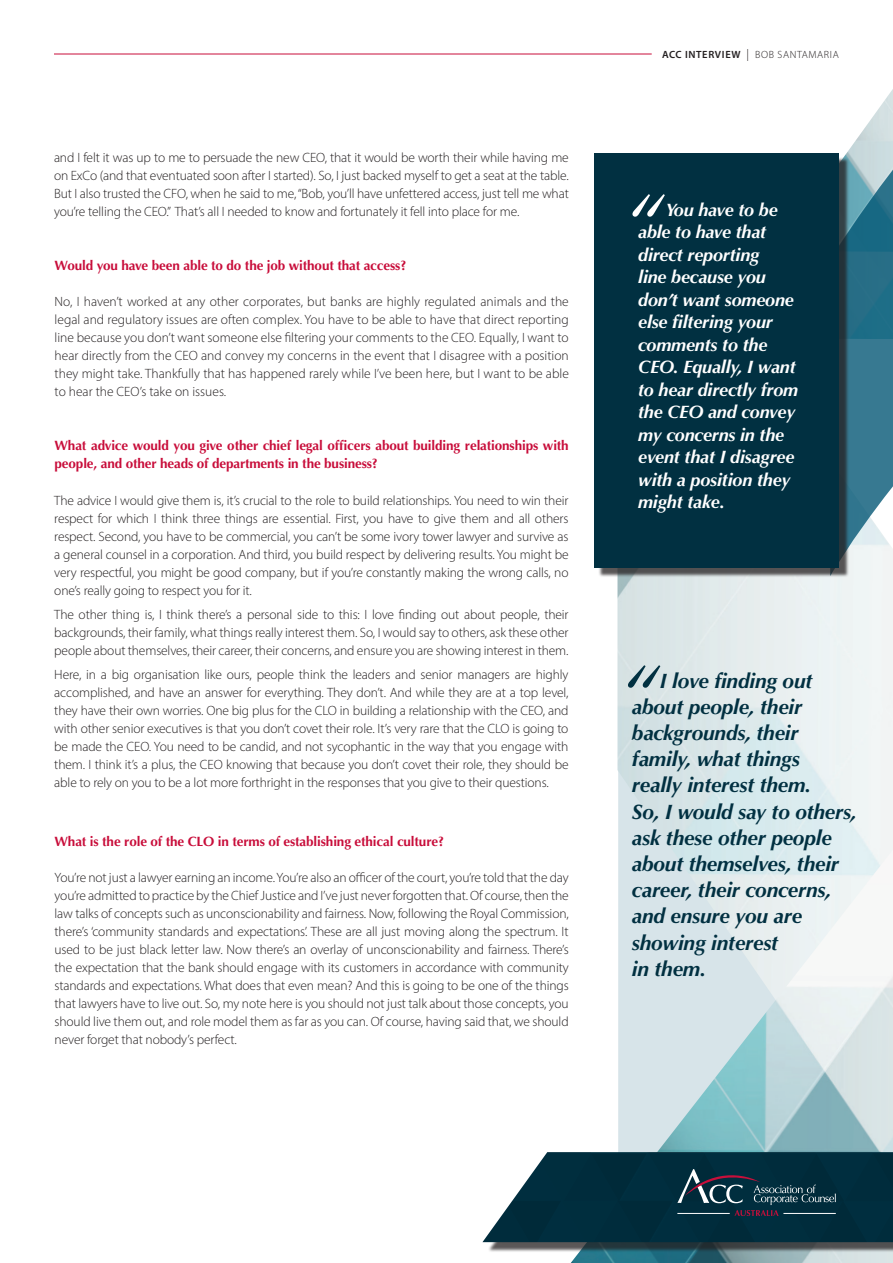
<style>
.page{position:relative;width:893px;height:1263px;background:#fff}
.page>*{position:absolute;margin:0;border:0;box-sizing:border-box;transform-origin:0 0}
.t1{font:italic 86.85px "Optima";color:#fff}
.t2{font:italic 86.85px "Optima";color:#013041}
.t3{font:italic 700 20.85px/26.1px "Optima";letter-spacing:-.01em;color:#013041}
.t4{font:italic 700 18px/22.5px "Optima";letter-spacing:-.01em;color:#fff}
.t5{font:300 13.5px/18px "Myriad Pro";letter-spacing:-.01em;color:#231f20;text-align:justify}
.t6{font:700 13.5px/18px "Optima";letter-spacing:-.01em;color:#c80d3a}
.t7{font:300 10.5px "Myriad Pro";letter-spacing:.06em;color:#231f20}
.s1{font-weight:600}
.s2{font-size:12px}
</style>
<div class="page">
<hr style="left:54px;top:54px;width:598px;height:1px;background:#c80d3a">
<img style="left:571px;top:850px;width:322px;height:413px">
<svg style="left:844px;top:89px;width:49px;height:487px"></svg>
<div style="left:598px;top:157px;width:252px;height:420px;background:#231f20;opacity:.75"></div>
<div style="left:594px;top:153px;width:245px;height:414px;background:#013041"></div>
<div style="left:487px;top:1156px;width:406px;height:96px;background:#231f20;opacity:.75"></div>
<svg style="left:482px;top:1152px;width:411px;height:90px;background:#1a414f"></svg>
<hr style="left:783px;top:1213px;width:53px;height:1px;background:#fff">
<hr style="left:677px;top:1213px;width:53px;height:1px;background:#fff">
<p class="t5" style="left:54px;top:148px;width:516px">and I felt it was up to me to persuade the new CEO, that it would be worth their while having me on ExCo (and that eventuated soon after I started). So, I just backed myself to get a seat at the table.<br>But I also trusted the CFO, when he said to me, “Bob, you’ll have unfettered access, just tell me what you’re telling the CEO.” That’s all I needed to know and fortunately it fell into place for me.</p>
<p class="t6" style="left:55px;top:257px;width:353px">Would you have been able to do the job without that access?</p>
<p class="t5" style="left:55px;top:292px;width:516px">No, I haven’t worked at any other corporates, but banks are highly regulated animals and the legal and regulatory issues are often complex. You have to be able to have that direct reporting line because you don’t want someone else filtering your comments to the CEO. Equally, I want to hear directly from the CEO and convey my concerns in the event that I disagree with a position they might take. Thankfully that has happened rarely while I’ve been here, but I want to be able to hear the CEO’s take on issues.</p>
<p class="t6" style="left:55px;top:437px;width:516px">What advice would you give other chief legal officers about building relationships with people, and other heads of departments in the business?</p>
<p class="t5" style="left:54px;top:492px;width:516px">The advice I would give them is, it’s crucial to the role to build relationships. You need to win their respect for which I think three things are essential. First, you have to give them and all others respect. Second, you have to be commercial, you can’t be some ivory tower lawyer and survive as a general counsel in a corporation. And third, you build respect by delivering results. You might be very respectful, you might be good company, but if you’re constantly making the wrong calls, no one’s really going to respect you for it.</p>
<p class="t5" style="left:54px;top:606px;width:516px">The other thing is, I think there’s a personal side to this: I love finding out about people, their backgrounds, their family, what things really interest them. So, I would say to others, ask these other people about themselves, their career, their concerns, and ensure you are showing interest in them.</p>
<p class="t5" style="left:54px;top:666px;width:516px">Here, in a big organisation like ours, people think the leaders and senior managers are highly accomplished, and have an answer for everything. They don’t. And while they are at a top level, they have their own worries. One big plus for the CLO in building a relationship with the CEO, and with other senior executives is that you don’t covet their role. It’s very rare that the CLO is going to be made the CEO. You need to be candid, and not sycophantic in the way that you engage with them. I think it’s a plus, the CEO knowing that because you don’t covet their role, they should be able to rely on you to be a lot more forthright in the responses that you give to their questions.</p>
<p class="t6" style="left:55px;top:833px;width:391px">What is the role of the CLO in terms of establishing ethical culture?</p>
<p class="t5" style="left:55px;top:868px;width:516px">You’re not just a lawyer earning an income. You’re also an officer of the court, you’re told that the day you’re admitted to practice by the Chief Justice and I’ve just never forgotten that. Of course, then the law talks of concepts such as unconscionability and fairness. Now, following the Royal Commission, there’s ‘community standards and expectations’. These are all just moving along the spectrum. It used to be just black letter law. Now there’s an overlay of unconscionability and fairness. There’s the expectation that the bank should engage with its customers in accordance with community standards and expectations. What does that even mean? And this is going to be one of the things that lawyers have to live out. So, my note here is you should not just talk about those concepts, you should live them out, and role model them as far as you can. Of course, having said that, we should never forget that nobody’s perfect.</p>
<p class="t7" style="left:662px;top:48px;width:178px"><span class="s1">ACC INTERVIEW</span> <span class="s2">|</span> BOB SANTAMARIA</p>
<p class="t1" style="left:621px;top:174px;width:45px">“</p>
<p class="t4" style="left:638px;top:198px;width:162px;text-indent:27px">You have to be able to have that direct reporting<br>line because you don’t want someone else filtering your comments to the<br>CEO. Equally, I want to hear directly from the CEO and convey my concerns in the event that I disagree with a position they might take.</p>
<p class="t2" style="left:617px;top:645px;width:45px">“</p>
<p class="t3" style="left:632px;top:667px;width:182px;text-indent:28px">I love finding out about people, their backgrounds, their family, what things really interest them.</p>
<p class="t3" style="left:632px;top:799px;width:226px">So, I would say to others,</p>
<p class="t3" style="left:632px;top:825px;width:201px">ask these other people</p>
<p class="t3" style="left:632px;top:851px;width:209px">about themselves, their career, their concerns,</p>
<p class="t3" style="left:632px;top:903px;width:172px">and ensure you are</p>
<p class="t3" style="left:632px;top:929px;width:148px">showing interest</p>
<p class="t3" style="left:632px;top:955px;width:75px">in them.</p>
</div>
